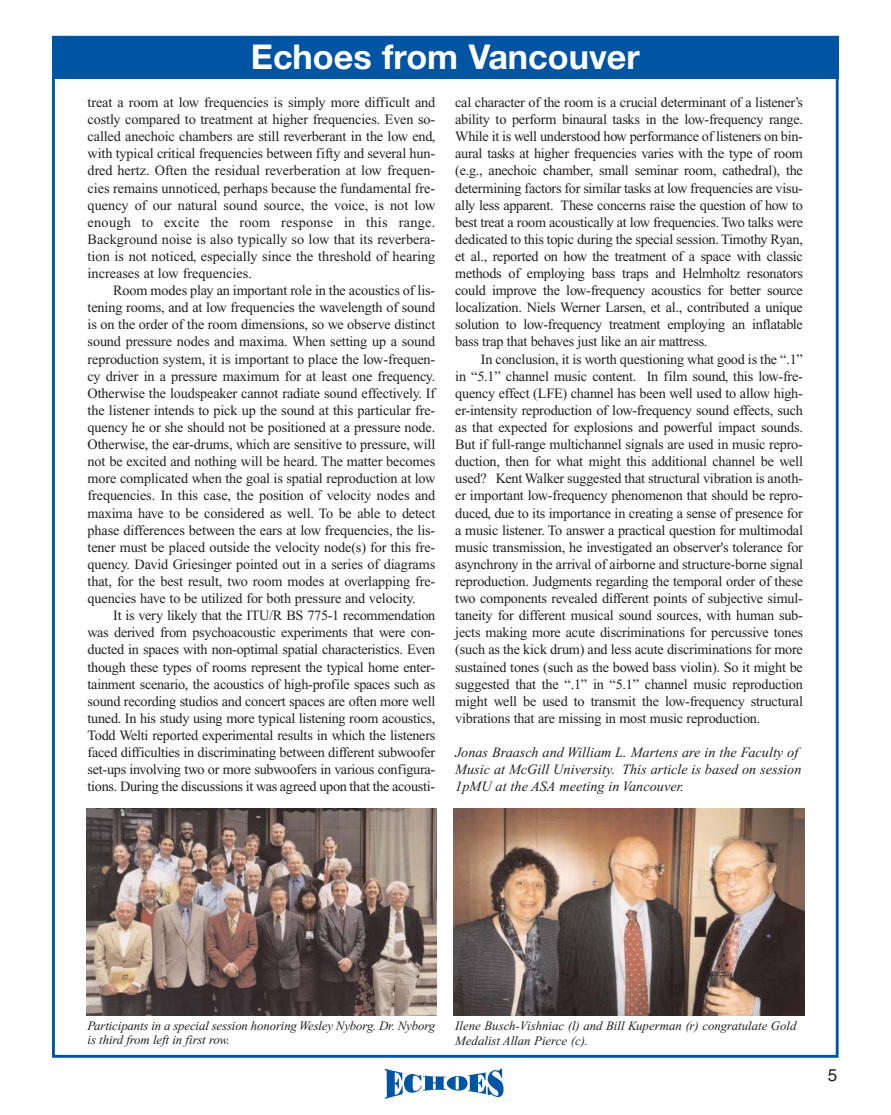
<style>
.page{position:relative;width:891px;height:1115px;background:#fff}
.page>*{position:absolute;margin:0;border:0;box-sizing:border-box;transform-origin:0 0}
.t1{font:700 34.2px "Helvetica Neue";color:#fff}
.t2{font:17.1px "Helvetica";color:#231f20}
.t3{font:14.25px/17.1px "Times New Roman";letter-spacing:-.015em;color:#231f20;text-align:justify}
.t4{font:italic 14.25px/17.1px "Times New Roman";color:#231f20}
.t5{font:italic 12.9px/14.2px "Times New Roman";letter-spacing:-.01em;color:#231f20}
</style>
<div class="page">
<div style="left:52px;top:36px;width:787px;height:43px;background:#0054a4"></div>
<img style="left:384px;top:1068px;width:120px;height:30px">
<img style="left:454px;top:808px;width:350px;height:207px">
<img style="left:86px;top:808px;width:351px;height:207px">
<h1 class="t1" style="left:251px;top:45px;width:390px">Echoes from Vancouver</h1>
<p class="t3" style="left:88px;top:95px;width:349px">treat a room at low frequencies is simply more difficult and costly compared to treatment at higher frequencies. Even so&shy;called anechoic chambers are still reverberant in the low end, with typical critical frequencies between fifty and several hun&shy;dred hertz. Often the residual reverberation at low frequen&shy;cies remains unnoticed, perhaps because the fundamental fre&shy;quency of our natural sound source, the voice, is not low enough to excite the room response in this range.<br>Background noise is also typically so low that its reverbera&shy;tion is not noticed, especially since the threshold of hearing increases at low frequencies.</p>
<p class="t3" style="left:88px;top:283px;width:349px;text-indent:26px">Room modes play an important role in the acoustics of lis&shy;tening rooms, and at low frequencies the wavelength of sound is on the order of the room dimensions, so we observe distinct sound pressure nodes and maxima. When setting up a sound reproduction system, it is important to place the low-frequen&shy;cy driver in a pressure maximum for at least one frequency.<br>Otherwise the loudspeaker cannot radiate sound effectively. If the listener intends to pick up the sound at this particular fre&shy;quency he or she should not be positioned at a pressure node.<br>Otherwise, the ear-drums, which are sensitive to pressure, will not be excited and nothing will be heard. The matter becomes more complicated when the goal is spatial reproduction at low frequencies. In this case, the position of velocity nodes and maxima have to be considered as well. To be able to detect phase differences between the ears at low frequencies, the lis&shy;tener must be placed outside the velocity node(s) for this fre&shy;quency. David Griesinger pointed out in a series of diagrams that, for the best result, two room modes at overlapping fre&shy;quencies have to be utilized for both pressure and velocity.</p>
<p class="t3" style="left:88px;top:608px;width:349px;text-indent:26px">It is very likely that the ITU/R BS 775-1 recommendation was derived from psychoacoustic experiments that were con&shy;ducted in spaces with non-optimal spatial characteristics. Even though these types of rooms represent the typical home enter&shy;tainment scenario, the acoustics of high-profile spaces such as sound recording studios and concert spaces are often more well tuned. In his study using more typical listening room acoustics, Todd Welti reported experimental results in which the listeners faced difficulties in discriminating between different subwoofer set-ups involving two or more subwoofers in various configura&shy;tions. During the discussions it was agreed upon that the acousti-</p>
<p class="t3" style="left:455px;top:95px;width:349px">cal character of the room is a crucial determinant of a listener’s ability to perform binaural tasks in the low-frequency range.<br>While it is well understood how performance of listeners on bin&shy;aural tasks at higher frequencies varies with the type of room (e.g., anechoic chamber, small seminar room, cathedral), the determining factors for similar tasks at low frequencies are visu&shy;ally less apparent. These concerns raise the question of how to best treat a room acoustically at low frequencies. Two talks were dedicated to this topic during the special session. Timothy Ryan, et al., reported on how the treatment of a space with classic methods of employing bass traps and Helmholtz resonators could improve the low-frequency acoustics for better source localization. Niels Werner Larsen, et al., contributed a unique solution to low-frequency treatment employing an inflatable bass trap that behaves just like an air mattress.</p>
<p class="t3" style="left:455px;top:351px;width:349px;text-indent:26px">In conclusion, it is worth questioning what good is the “.1” in “5.1” channel music content. In film sound, this low-fre&shy;quency effect (LFE) channel has been well used to allow high&shy;er-intensity reproduction of low-frequency sound effects, such as that expected for explosions and powerful impact sounds.<br>But if full-range multichannel signals are used in music repro&shy;duction, then for what might this additional channel be well used? Kent Walker suggested that structural vibration is anoth&shy;er important low-frequency phenomenon that should be repro&shy;duced, due to its importance in creating a sense of presence for a music listener. To answer a practical question for multimodal music transmission, he investigated an observer's tolerance for asynchrony in the arrival of airborne and structure-borne signal reproduction. Judgments regarding the temporal order of these two components revealed different points of subjective simul&shy;taneity for different musical sound sources, with human sub&shy;jects making more acute discriminations for percussive tones (such as the kick drum) and less acute discriminations for more sustained tones (such as the bowed bass violin). So it might be suggested that the “.1” in “5.1” channel music reproduction might well be used to transmit the low-frequency structural vibrations that are missing in most music reproduction.</p>
<p class="t4" style="left:455px;top:745px;width:348px">Jonas Braasch and William L. Martens are in the Faculty of<br>Music at McGill University. This article is based on session<br>1pMU at the ASA meeting in Vancouver.</p>
<p class="t5" style="left:88px;top:1019px;width:349px">Participants in a special session honoring Wesley Nyborg. Dr. Nyborg is third from left in first row.</p>
<p class="t5" style="left:455px;top:1020px;width:343px">Ilene Busch-Vishniac (l) and Bill Kuperman (r) congratulate Gold<br>Medalist Allan Pierce (c).</p>
<p class="t2" style="left:828px;top:1068px;width:11px">5</p>
</div>
